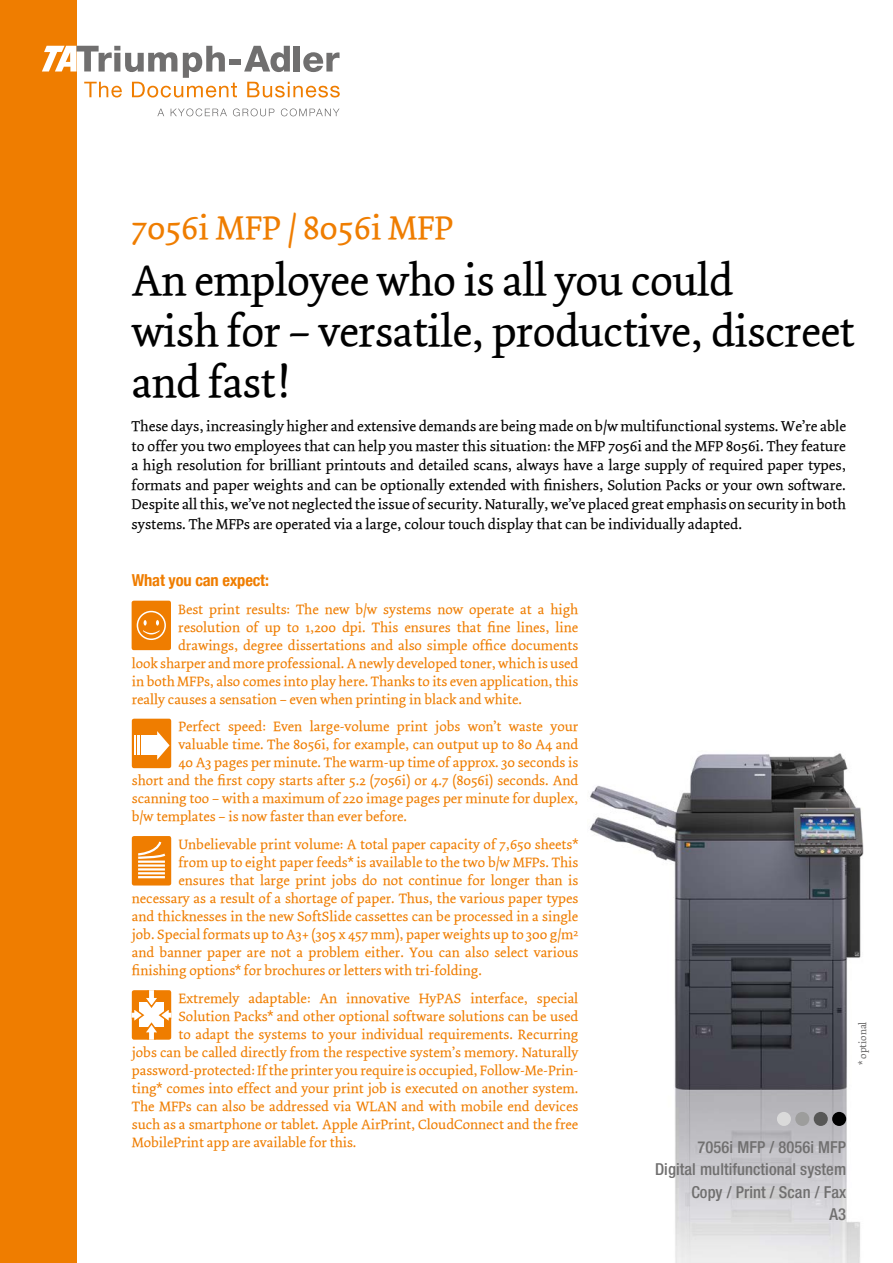
<style>
.page{position:relative;width:893px;height:1263px;background:#fff}
.page>*{position:absolute;margin:0;border:0;box-sizing:border-box;transform-origin:0 0}
.t1{font:45px/51px "Dolly Roman";letter-spacing:-.01em;color:#000}
.t2{font:34.5px "Dolly Roman";color:#ef7d00}
.t3{font:500 condensed 16.5px/22.5px "Helvetica Neue LT Com";letter-spacing:.005em;color:#706f6f;text-align:right}
.t4{font:700 condensed 16.5px "Helvetica Neue LT Com";letter-spacing:-.01em;color:#ef7d00}
.t5{font:15px/19.5px "Dolly Roman";color:#000;text-align:justify}
.t6{font:14.25px "Dolly Roman";color:#ef7d00}
.t7{font:10.5px "Dolly Roman";color:#706f6f}
</style>
<div class="page">
<img style="left:590px;top:753px;width:274px;height:510px">
<div style="left:0;top:0;width:77px;height:1263px;background:#ef7d00"></div>
<div style="left:229px;top:59px;width:12px;height:5px;background:#706f6f"></div>
<svg style="left:244px;top:46px;width:46px;height:26px"></svg>
<div style="left:294px;top:46px;width:6px;height:26px;background:#706f6f"></div>
<svg style="left:303px;top:52px;width:37px;height:20px"></svg>
<svg style="left:42px;top:46px;width:195px;height:52px"></svg>
<svg style="left:247px;top:82px;width:93px;height:16px"></svg>
<svg style="left:157px;top:109px;width:7px;height:7px"></svg>
<svg style="left:171px;top:108px;width:56px;height:8px"></svg>
<svg style="left:233px;top:108px;width:41px;height:8px"></svg>
<svg style="left:281px;top:108px;width:58px;height:8px"></svg>
<div style="left:132px;top:836px;width:39px;height:49px;background:#ef7d00;border-radius:2px"></div>
<svg style="left:138px;top:841px;width:28px;height:38px"></svg>
<div style="left:132px;top:601px;width:39px;height:49px;background:#ef7d00;border-radius:2px"></div>
<svg style="left:137px;top:611px;width:28px;height:28px"></svg>
<div style="left:137px;top:611px;width:29px;height:29px;border:2px solid #fff;border-radius:50%"></div>
<svg style="left:143px;top:620px;width:17px;height:14px"></svg>
<svg style="left:132px;top:990px;width:39px;height:50px"></svg>
<div style="left:132px;top:719px;width:39px;height:49px;background:#ef7d00;border-radius:2px"></div>
<div style="left:148px;top:735px;width:11px;height:20px;background:#fff"></div>
<div style="left:141px;top:735px;width:5px;height:20px;background:#fff"></div>
<hr style="left:137px;top:735px;width:3px;height:20px;background:#fff">
<svg style="left:135px;top:735px;width:1px;height:20px"></svg>
<svg style="left:157px;top:731px;width:13px;height:29px"></svg>
<div style="left:777px;top:1112px;width:14px;height:14px;background:#dadada;border-radius:50%"></div>
<div style="left:795px;top:1112px;width:14px;height:14px;background:#9d9d9c;border-radius:50%"></div>
<div style="left:814px;top:1112px;width:14px;height:14px;background:#575756;border-radius:50%"></div>
<div style="left:832px;top:1112px;width:14px;height:14px;background:#000;border-radius:50%"></div>
<h2 class="t2" style="left:132px;top:207px;width:323px">7056i MFP / 8056i MFP</h2>
<h1 class="t1" style="left:132px;top:256px;width:725px">An employee who is all you could<br>wish for – versatile, productive, discreet and fast!</h1>
<p class="t5" style="left:132px;top:417px;width:716px">These days, increasingly higher and extensive demands are being made on b/w multifunctional systems. We’re able to offer you two employees that can help you master this situation: the MFP 7056i and the MFP 8056i. They feature a high resolution for brilliant printouts and detailed scans, always have a large supply of required paper types, formats and paper weights and can be optionally extended with finishers, Solution Packs or your own software.<br>Despite all this, we’ve not neglected the issue of security. Naturally, we’ve placed great emphasis on security in both systems. The MFPs are operated via a large, colour touch display that can be individually adapted.</p>
<p class="t4" style="left:132px;top:570px;width:139px">What you can expect:</p>
<p class="t6" style="left:178px;top:600px;width:402px">Best print results: The new b/w systems now operate at a high</p>
<p class="t6" style="left:178px;top:618px;width:402px">resolution of up to 1,200 dpi. This ensures that fine lines, line</p>
<p class="t6" style="left:178px;top:636px;width:402px">drawings, degree dissertations and also simple office documents</p>
<p class="t6" style="left:132px;top:654px;width:448px">look sharper and more professional. A newly developed toner, which is used</p>
<p class="t6" style="left:132px;top:672px;width:448px">in both MFPs, also comes into play here. Thanks to its even application, this</p>
<p class="t6" style="left:132px;top:690px;width:392px">really causes a sensation – even when printing in black and white.</p>
<p class="t6" style="left:178px;top:718px;width:401px">Perfect speed: Even large-volume print jobs won’t waste your</p>
<p class="t6" style="left:178px;top:736px;width:401px">valuable time. The 8056i, for example, can output up to 80 A4 and</p>
<p class="t6" style="left:178px;top:754px;width:401px">40 A3 pages per minute. The warm-up time of approx. 30 seconds is</p>
<p class="t6" style="left:132px;top:772px;width:448px">short and the first copy starts after 5.2 (7056i) or 4.7 (8056i) seconds. And</p>
<p class="t6" style="left:132px;top:790px;width:448px">scanning too – with a maximum of 220 image pages per minute for duplex,</p>
<p class="t6" style="left:132px;top:808px;width:277px">b/w templates – is now faster than ever before.</p>
<p class="t6" style="left:178px;top:836px;width:401px">Unbelievable print volume: A total paper capacity of 7,650 sheets*</p>
<p class="t6" style="left:178px;top:854px;width:401px">from up to eight paper feeds* is available to the two b/w MFPs. This</p>
<p class="t6" style="left:178px;top:872px;width:401px">ensures that large print jobs do not continue for longer than is</p>
<p class="t6" style="left:132px;top:890px;width:448px">necessary as a result of a shortage of paper. Thus, the various paper types</p>
<p class="t6" style="left:132px;top:908px;width:448px">and thicknesses in the new SoftSlide cassettes can be processed in a single</p>
<p class="t6" style="left:132px;top:926px;width:448px">job. Special formats up to A3+ (305 x 457 mm), paper weights up to 300 g/m<sup>2</sup></p>
<p class="t6" style="left:132px;top:944px;width:448px">and banner paper are not a problem either. You can also select various</p>
<p class="t6" style="left:132px;top:962px;width:352px">finishing options* for brochures or letters with tri-folding.</p>
<p class="t6" style="left:178px;top:990px;width:401px">Extremely adaptable: An innovative HyPAS interface, special</p>
<p class="t6" style="left:178px;top:1008px;width:401px">Solution Packs* and other optional software solutions can be used</p>
<p class="t6" style="left:178px;top:1026px;width:401px">to adapt the systems to your individual requirements. Recurring</p>
<p class="t6" style="left:132px;top:1044px;width:448px">jobs can be called directly from the respective system’s memory. Naturally</p>
<p class="t6" style="left:132px;top:1062px;width:448px">password-protected: If the printer you require is occupied, Follow-Me-Prin-</p>
<p class="t6" style="left:132px;top:1080px;width:448px">ting* comes into effect and your print job is executed on another system.</p>
<p class="t6" style="left:132px;top:1098px;width:448px">The MFPs can also be addressed via WLAN and with mobile end devices</p>
<p class="t6" style="left:132px;top:1116px;width:448px">such as a smartphone or tablet. Apple AirPrint, CloudConnect and the free</p>
<p class="t6" style="left:132px;top:1134px;width:226px">MobilePrint app are available for this.</p>
<p class="t3" style="left:655px;top:1136px;width:193px">7056i MFP / 8056i MFP<br>Digital multifunctional system<br>Copy / Print / Scan / Fax<br>A3</p>
<p class="t7" style="left:856px;top:1065px;width:45px;rotate:-90deg">* optional</p>
</div>
